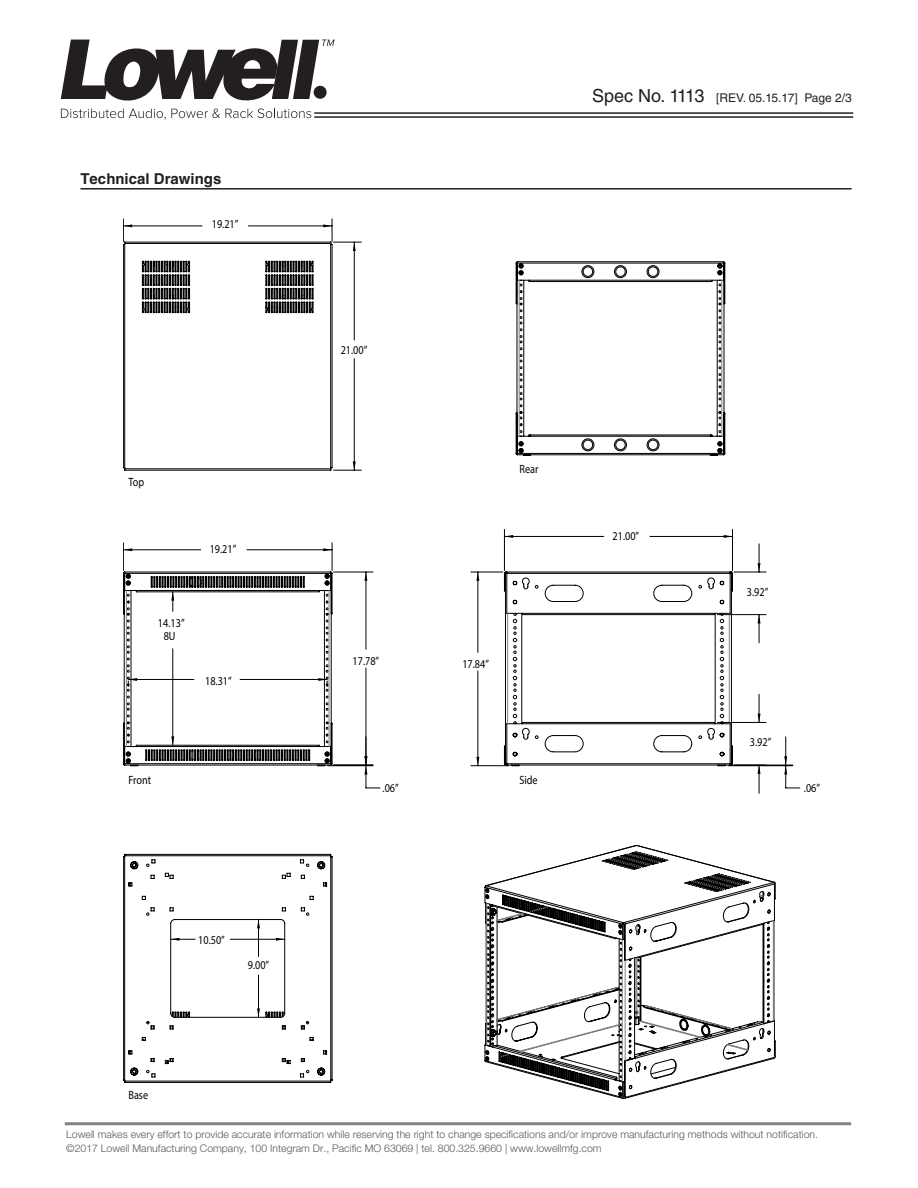
<style>
.page{position:relative;width:918px;height:1188px;background:#fff}
.page>*{position:absolute;margin:0;border:0;box-sizing:border-box;transform-origin:0 0}
.Product_-_Subhead{font:700 15px "Helvetica LT Std";color:#231f20}
.t1{font:12px/13.6px "Myriad Pro";color:#000;text-align:center;scale:.85 1}
.t2{font:12px "Helvetica LT Std";color:#231f20}
.t3{font:300 10.5px/14.2px "Helvetica Neue LT Std";color:#57585a}
.s1{font-size:18px}
</style>
<div class="page">
<hr style="left:80px;top:188px;width:772px;height:2px;background:#231f20">
<svg style="left:504px;top:571px;width:229px;height:195px"></svg>
<hr style="left:729px;top:613px;width:1px;height:111px;background:#808080">
<hr style="left:507px;top:613px;width:1px;height:111px;background:#808080">
<svg style="left:123px;top:242px;width:210px;height:229px"></svg>
<svg style="left:123px;top:853px;width:210px;height:230px"></svg>
<svg style="left:486px;top:961px;width:289px;height:137px"></svg>
<svg style="left:485px;top:845px;width:291px;height:116px"></svg>
<svg style="left:516px;top:261px;width:209px;height:195px"></svg>
<hr style="left:519px;top:280px;width:1px;height:156px;background:#808080">
<hr style="left:722px;top:280px;width:1px;height:156px;background:#808080">
<svg style="left:123px;top:543px;width:210px;height:223px"></svg>
<hr style="left:123px;top:550px;width:78px;height:1px;background:#000">
<hr style="left:247px;top:550px;width:85px;height:1px;background:#000">
<hr style="left:334px;top:572px;width:39px;height:1px;background:#000">
<hr style="left:366px;top:572px;width:1px;height:77px;background:#000">
<hr style="left:366px;top:668px;width:1px;height:97px;background:#000">
<hr style="left:327px;top:765px;width:46px;height:1px;background:#000">
<svg style="left:364px;top:737px;width:16px;height:52px"></svg>
<svg style="left:505px;top:535px;width:8px;height:3px"></svg>
<svg style="left:724px;top:535px;width:8px;height:3px"></svg>
<hr style="left:504px;top:529px;width:1px;height:42px;background:#000">
<hr style="left:732px;top:529px;width:1px;height:42px;background:#000">
<hr style="left:504px;top:536px;width:100px;height:1px;background:#000">
<hr style="left:650px;top:536px;width:82px;height:1px;background:#000">
<hr style="left:734px;top:572px;width:32px;height:1px;background:#000">
<hr style="left:717px;top:614px;width:49px;height:1px;background:#000">
<svg style="left:758px;top:544px;width:3px;height:28px"></svg>
<svg style="left:758px;top:615px;width:3px;height:28px"></svg>
<hr style="left:717px;top:722px;width:49px;height:1px;background:#000">
<svg style="left:758px;top:766px;width:3px;height:27px"></svg>
<svg style="left:758px;top:694px;width:3px;height:28px"></svg>
<svg style="left:476px;top:573px;width:2px;height:8px"></svg>
<hr style="left:471px;top:572px;width:32px;height:1px;background:#000">
<hr style="left:471px;top:765px;width:38px;height:1px;background:#000">
<hr style="left:478px;top:572px;width:1px;height:80px;background:#000">
<hr style="left:478px;top:671px;width:1px;height:95px;background:#000">
<hr style="left:728px;top:765px;width:65px;height:1px;background:#000">
<svg style="left:784px;top:737px;width:16px;height:52px"></svg>
<svg style="left:331px;top:461px;width:30px;height:10px"></svg>
<hr style="left:354px;top:359px;width:1px;height:111px;background:#000">
<hr style="left:354px;top:242px;width:1px;height:98px;background:#000">
<svg style="left:123px;top:219px;width:9px;height:25px"></svg>
<svg style="left:323px;top:219px;width:38px;height:32px"></svg>
<hr style="left:123px;top:226px;width:79px;height:1px;background:#000">
<hr style="left:248px;top:226px;width:84px;height:1px;background:#000">
<svg style="left:276px;top:938px;width:9px;height:3px"></svg>
<svg style="left:171px;top:938px;width:24px;height:3px"></svg>
<hr style="left:230px;top:939px;width:55px;height:1px;background:#000">
<svg style="left:257px;top:920px;width:3px;height:8px"></svg>
<svg style="left:257px;top:1008px;width:3px;height:9px"></svg>
<hr style="left:258px;top:920px;width:1px;height:36px;background:#000">
<hr style="left:258px;top:975px;width:1px;height:42px;background:#000">
<hr style="left:314px;top:112px;width:539px;height:2px;background:#231f20">
<hr style="left:314px;top:116px;width:539px;height:2px;background:#231f20">
<svg style="left:61px;top:109px;width:250px;height:10px"></svg>
<svg style="left:61px;top:40px;width:274px;height:61px"></svg>
<hr style="left:65px;top:1122px;width:786px;height:3px;background:#808285">
<p class="Product_-_Subhead" style="left:80px;top:169px;width:142px">Technical Drawings</p>
<p class="t1" style="left:212px;top:217px;width:33px">19.21”</p>
<p class="t1" style="left:129px;top:475px;width:20px">Top</p>
<p class="t1" style="left:210px;top:542px;width:33px">19.21”</p>
<p class="t1" style="left:158px;top:616px;width:33px">14.13”<br>8U</p>
<p class="t1" style="left:205px;top:674px;width:33px">18.31”</p>
<p class="t1" style="left:129px;top:773px;width:28px">Front</p>
<p class="t1" style="left:129px;top:1088px;width:25px">Base</p>
<p class="t1" style="left:198px;top:933px;width:33px">10.50”</p>
<p class="t1" style="left:248px;top:958px;width:27px">9.00”</p>
<p class="t2" style="left:592px;top:91px;width:261px"><span class="s1">Spec No. 1113</span> [REV. 05.15.17] Page 2/3</p>
<p class="t1" style="left:341px;top:343px;width:33px">21.00”</p>
<p class="t1" style="left:519px;top:462px;width:24px">Rear</p>
<p class="t1" style="left:353px;top:654px;width:33px">17.78”</p>
<p class="t1" style="left:383px;top:781px;width:21px">.06”</p>
<p class="t1" style="left:462px;top:657px;width:33px">17.84”</p>
<p class="t1" style="left:519px;top:773px;width:23px">Side</p>
<p class="t1" style="left:613px;top:529px;width:33px">21.00”</p>
<p class="t1" style="left:747px;top:585px;width:27px">3.92”</p>
<p class="t1" style="left:750px;top:735px;width:27px">3.92”</p>
<p class="t1" style="left:804px;top:781px;width:21px">.06”</p>
<p class="t3" style="left:66px;top:1127px;width:753px">Lowell makes every effort to provide accurate information while reserving the right to change specifications and/or improve manufacturing methods without notification. ©2017 Lowell Manufacturing Company, 100 Integram Dr., Pacific MO 63069 | tel. 800.325.9660 | www.lowellmfg.com</p>
</div>
